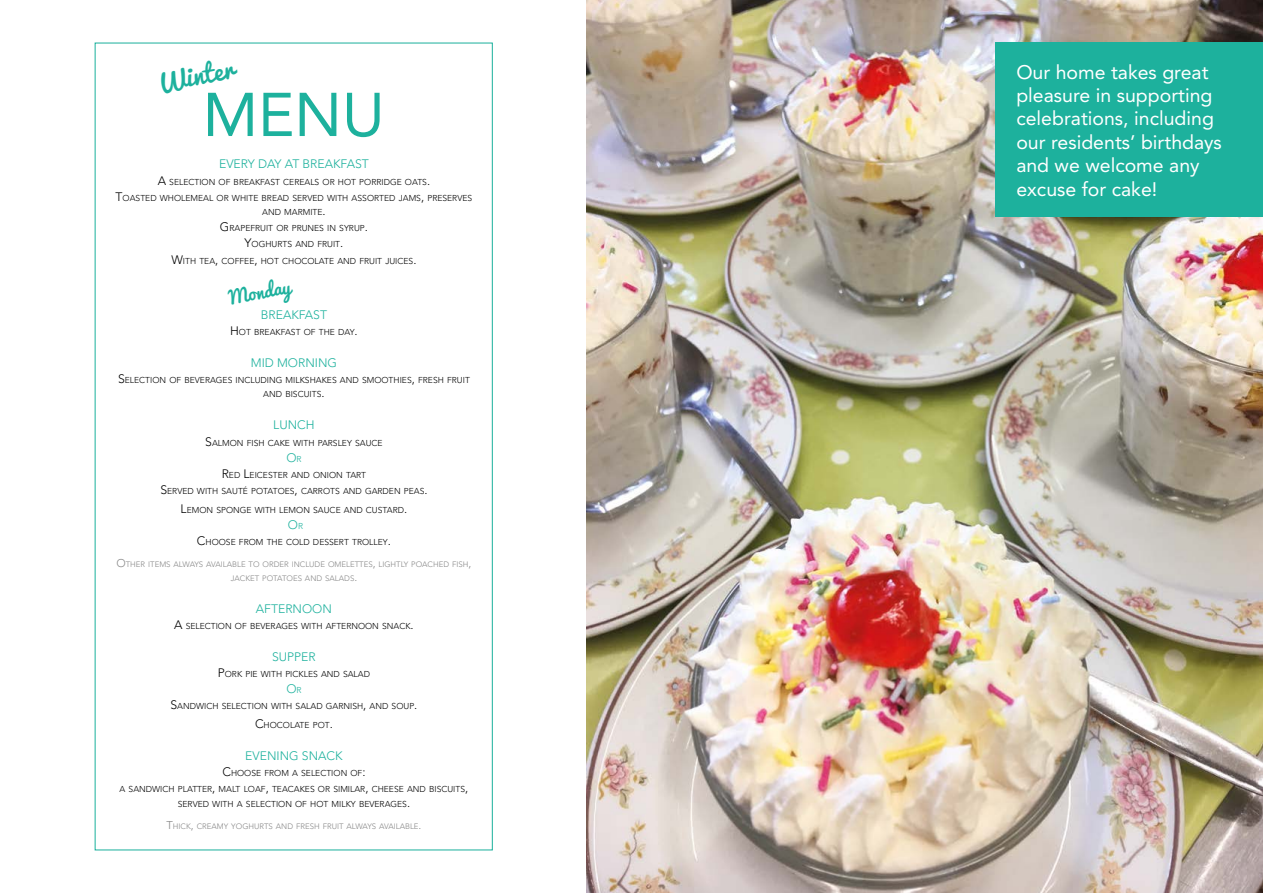
<style>
.page{position:relative;width:1263px;height:893px;background:#fff}
.page>*{position:absolute;margin:0;border:0;box-sizing:border-box;transform-origin:0 0}
.t1{font:61.05px "Avenir LT Std";color:#1db19d}
.t2{font:25.5px "Pacifico";color:#1db19d}
.t3{font:19.5px/23.4px "Avenir LT Std";color:#fff}
.t4{font:18.3px "Pacifico";color:#1db19d}
.t5{font:300 12.15px "Avenir LT Std";color:#1db19d}
.t6{font:300 12.15px "Avenir LT Std";color:#1db19d}
.t7{font:300 8.55px/16px "Avenir LT Std";color:#000;text-align:center}
.t8{font:300 7.8px/13.5px "Avenir LT Std";color:#878787;text-align:center}
.s1{font-size:12.15px}
.s2{font-size:8.55px}
.s3{font-size:11.25px}
</style>
<div class="page">
<img style="left:587px;top:0;width:676px;height:893px">
<div style="left:995px;top:43px;width:268px;height:174px;background:#1db19d"></div>
<h2 class="t2" style="left:154px;top:70px;width:80px;rotate:-12deg">Winter</h2>
<h1 class="t1" style="left:203px;top:79px;width:184px">MENU</h1>
<h3 class="t5" style="left:219px;top:157px;width:151px">EVERY DAY AT BREAKFAST</h3>
<p class="t7" style="left:116px;top:174px;width:358px"><span class="s1">A</span> SELECTION OF BREAKFAST CEREALS OR HOT PORRIDGE OATS<span class="s1">.<br>T</span>OASTED WHOLEMEAL OR WHITE BREAD SERVED WITH ASSORTED JAMS<span class="s1">,</span> PRESERVES</p>
<p class="t7" style="left:171px;top:204px;width:247px">AND MARMITE<span class="s1">.<br>G</span> RAPEFRUIT OR PRUNES IN SYRUP<span class="s1">.<br>Y</span>OGHURTS AND FRUIT<span class="s1">.<br>W</span>ITH TEA<span class="s1">,</span> COFFEE<span class="s1">,</span> HOT CHOCOLATE AND FRUIT JUICES<span class="s1">.</span></p>
<h3 class="t4" style="left:227px;top:288px;width:63px;rotate:-11deg">Monday</h3>
<h3 class="t5" style="left:261px;top:307px;width:68px">BREAKFAST</h3>
<p class="t7" style="left:230px;top:324px;width:129px"><span class="s1">H</span> OT BREAKFAST OF THE DAY<span class="s1">.</span></p>
<h3 class="t5" style="left:251px;top:355px;width:88px">MID MORNING</h3>
<p class="t7" style="left:118px;top:373px;width:353px;line-height:14.7px"><span class="s1">S</span>ELECTION OF BEVERAGES INCLUDING MILKSHAKES AND SMOOTHIES<span class="s1">,</span> FRESH FRUIT<br>AND BISCUITS<span class="s1">.</span></p>
<h3 class="t5" style="left:273px;top:418px;width:43px">LUNCH</h3>
<p class="t7" style="left:205px;top:435px;width:179px"><span class="s1">S</span>ALMON FISH CAKE WITH PARSLEY SAUCE</p>
<h3 class="t6" style="left:286px;top:450px;width:17px">O<span class="s2">R</span></h3>
<p class="t7" style="left:160px;top:467px;width:269px"><span class="s1">R</span>ED <span class="s1">L</span>EICESTER AND ONION TART<br><span class="s1">S</span>ERVED WITH SAUTÉ POTATOES<span class="s1">,</span> CARROTS AND GARDEN PEAS<span class="s1">.</span></p>
<p class="t7" style="left:181px;top:502px;width:228px"><span class="s1">L</span>EMON SPONGE WITH LEMON SAUCE AND CUSTARD<span class="s1">.</span></p>
<h3 class="t6" style="left:288px;top:518px;width:17px">O<span class="s2">R</span></h3>
<p class="t7" style="left:197px;top:534px;width:196px"><span class="s1">C</span>HOOSE FROM THE COLD DESSERT TROLLEY<span class="s1">.</span></p>
<p class="t8" style="left:116px;top:558px;width:357px"><span class="s3">O</span>THER ITEMS ALWAYS AVAILABLE TO ORDER INCLUDE OMELETTES<span class="s3">,</span> LIGHTLY POACHED FISH<span class="s3">,<br></span>JACKET POTATOES AND SALADS<span class="s3">.</span></p>
<h3 class="t5" style="left:256px;top:601px;width:78px">AFTERNOON</h3>
<p class="t7" style="left:174px;top:618px;width:241px"><span class="s1">A</span> SELECTION OF BEVERAGES WITH AFTERNOON SNACK<span class="s1">.</span></p>
<h3 class="t5" style="left:272px;top:649px;width:45px">SUPPER</h3>
<p class="t7" style="left:218px;top:666px;width:154px"><span class="s1">P</span>ORK PIE WITH PICKLES AND SALAD</p>
<h3 class="t6" style="left:286px;top:681px;width:17px">O<span class="s2">R</span></h3>
<p class="t7" style="left:170px;top:698px;width:248px"><span class="s1">S</span>ANDWICH SELECTION WITH SALAD GARNISH<span class="s1">,</span> AND SOUP<span class="s1">.</span></p>
<p class="t7" style="left:255px;top:717px;width:79px"><span class="s1">C</span>HOCOLATE POT<span class="s1">.</span></p>
<h3 class="t5" style="left:245px;top:748px;width:99px">EVENING SNACK</h3>
<p class="t7" style="left:120px;top:765px;width:350px"><span class="s1">C</span>HOOSE FROM A SELECTION OF<span class="s1">:<br></span>A SANDWICH PLATTER<span class="s1">,</span> MALT LOAF<span class="s1">,</span> TEACAKES OR SIMILAR<span class="s1">,</span> CHEESE AND BISCUITS<span class="s1">,</span></p>
<p class="t7" style="left:178px;top:796px;width:234px">SERVED WITH A SELECTION OF HOT MILKY BEVERAGES<span class="s1">.</span></p>
<p class="t8" style="left:166px;top:819px;width:256px"><span class="s3">T</span>HICK<span class="s3">,</span> CREAMY YOGHURTS AND FRESH FRUIT ALWAYS AVAILABLE<span class="s3">.</span></p>
<h3 class="t3" style="left:1016px;top:60px;width:207px">Our home takes great pleasure in supporting celebrations, including our residents’ birthdays and we welcome any excuse for cake!</h3>
</div>
